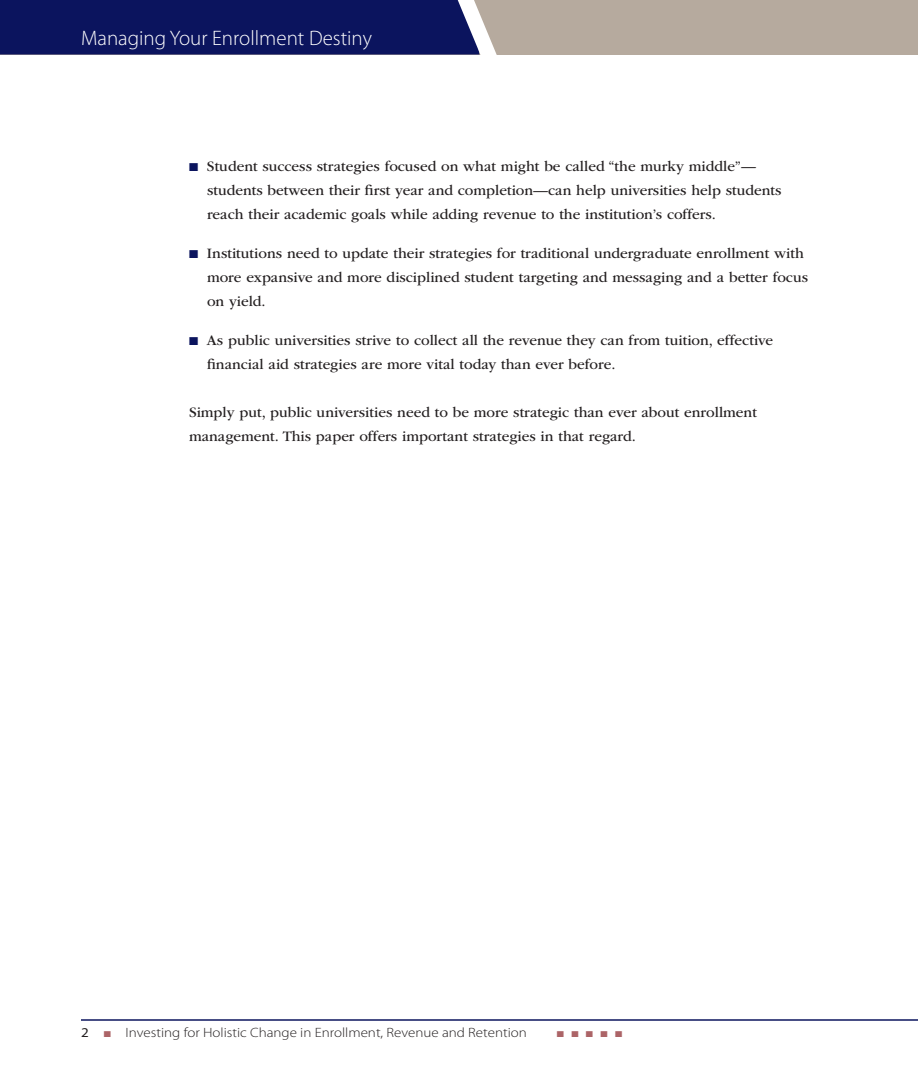
<style>
.page{position:relative;width:918px;height:1080px;background:#fff}
.page>*{position:absolute;margin:0;border:0;box-sizing:border-box;transform-origin:0 0}
.t1{font:300 21px "Myriad Pro";color:#fff}
.tx_1_hang1{font:15px/24px "ITC Garamond Std";color:#231f20}
.tx_1{font:15px/24px "ITC Garamond Std";color:#231f20}
.pg_footer_left{font:300 13.5px "Myriad Pro";color:#231f20;scale:1.11 1}
.pg_footer_left-2{font:8.4px "Zapf Dingbats";color:#ac6467;scale:1.13 1}
.s1{color:#0b145e}
.s2{font-weight:400}
.s3{color:#ac6467}
</style>
<div class="page">
<div style="left:0;top:0;width:918px;height:55px;background:#b6aa9e"></div>
<svg style="left:0;top:0;width:497px;height:55px;background:#182065"></svg>
<hr style="left:81px;top:1019px;width:837px;height:2px;background:#0b145e">
<h1 class="t1" style="left:81px;top:25px;width:292px">Managing Your Enrollment Destiny</h1>
<p class="tx_1_hang1" style="left:207px;top:155px;width:576px;text-indent:-18px"><span class="s1">■</span> Student success strategies focused on what might be called “the murky middle”— students between their first year and completion—can help universities help students reach their academic goals while adding revenue to the institution’s coffers.</p>
<p class="tx_1_hang1" style="left:207px;top:242px;width:603px;text-indent:-18px"><span class="s1">■</span> Institutions need to update their strategies for traditional undergraduate enrollment with more expansive and more disciplined student targeting and messaging and a better focus on yield.</p>
<p class="tx_1_hang1" style="left:207px;top:329px;width:568px;text-indent:-18px"><span class="s1">■</span> As public universities strive to collect all the revenue they can from tuition, effective financial aid strategies are more vital today than ever before.</p>
<p class="tx_1" style="left:189px;top:401px;width:569px">Simply put, public universities need to be more strategic than ever about enrollment management. This paper offers important strategies in that regard.</p>
<p class="pg_footer_left" style="left:81px;top:1025px;width:403px"><span class="s2">2</span> <span class="s3">■</span> Investing for Holistic Change in Enrollment, Revenue and Retention</p>
<p class="pg_footer_left-2" style="left:557px;top:1030px;width:59px">■■■■■</p>
</div>
